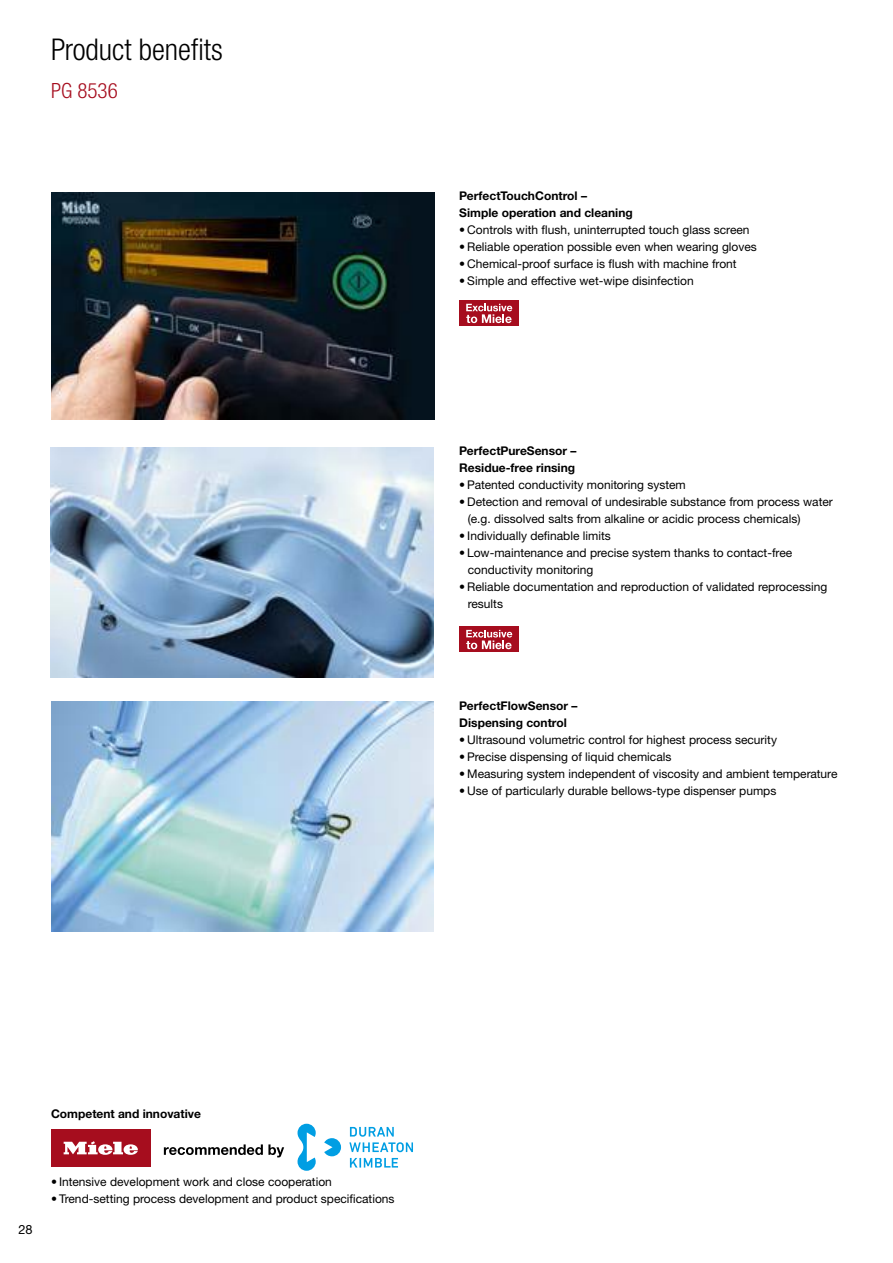
<style>
.page{position:relative;width:893px;height:1263px;background:#fff}
.page>*{position:absolute;margin:0;border:0;box-sizing:border-box;transform-origin:0 0}
.t1{font:300 condensed 30px "Helvetica Neue LTW1 G";color:#000}
.t2{font:300 condensed 21px "Helvetica Neue LTW1 G";color:#a60d1e}
.t3{font:12.75px "Helvetica Neue LTW1 G";color:#000}
.t4{font:12px/17px "Helvetica Neue LTW1 G";color:#000}
.t5{font:700 12px/17px "Helvetica Neue LTW1 G";color:#000}
</style>
<div class="page">
<img style="left:51px;top:702px;width:383px;height:229px">
<img style="left:50px;top:448px;width:383px;height:229px">
<img style="left:51px;top:193px;width:383px;height:227px">
<div style="left:459px;top:300px;width:60px;height:26px;background:#a60d1e"></div>
<svg style="left:466px;top:304px;width:46px;height:19px"></svg>
<div style="left:459px;top:626px;width:60px;height:26px;background:#a60d1e"></div>
<svg style="left:466px;top:630px;width:46px;height:19px"></svg>
<svg style="left:164px;top:1144px;width:120px;height:13px"></svg>
<div style="left:51px;top:1129px;width:99px;height:38px;background:#a60d1e"></div>
<svg style="left:64px;top:1141px;width:74px;height:14px"></svg>
<svg style="left:298px;top:1124px;width:43px;height:47px"></svg>
<svg style="left:350px;top:1158px;width:48px;height:9px"></svg>
<svg style="left:349px;top:1127px;width:64px;height:25px"></svg>
<h1 class="t1" style="left:51px;top:32px;width:173px">Product benefits</h1>
<h2 class="t2" style="left:51px;top:78px;width:68px">PG 8536</h2>
<p class="t5" style="left:459px;top:187px;width:175px">PerfectTouchControl –<br>Simple operation and cleaning</p>
<p class="t4" style="left:459px;top:221px;width:292px">• Controls with flush, uninterrupted touch glass screen</p>
<p class="t4" style="left:459px;top:238px;width:299px">• Reliable operation possible even when wearing gloves</p>
<p class="t4" style="left:459px;top:255px;width:279px">• Chemical-proof surface is flush with machine front</p>
<p class="t4" style="left:459px;top:272px;width:236px">• Simple and effective wet-wipe disinfection</p>
<p class="t5" style="left:459px;top:442px;width:119px">PerfectPureSensor –<br>Residue-free rinsing</p>
<p class="t4" style="left:459px;top:476px;width:228px">• Patented conductivity monitoring system</p>
<p class="t4" style="left:468px;top:493px;width:366px;text-indent:-9px">• Detection and removal of undesirable substance from process water (e.g. dissolved salts from alkaline or acidic process chemicals)</p>
<p class="t4" style="left:459px;top:527px;width:153px">• Individually definable limits</p>
<p class="t4" style="left:468px;top:544px;width:326px;text-indent:-9px">• Low-maintenance and precise system thanks to contact-free conductivity monitoring</p>
<p class="t4" style="left:468px;top:578px;width:361px;text-indent:-9px">• Reliable documentation and reproduction of validated reprocessing results</p>
<p class="t5" style="left:459px;top:697px;width:120px">PerfectFlowSensor –<br>Dispensing control</p>
<p class="t4" style="left:459px;top:731px;width:319px">• Ultrasound volumetric control for highest process security</p>
<p class="t4" style="left:459px;top:748px;width:214px">• Precise dispensing of liquid chemicals</p>
<p class="t4" style="left:459px;top:765px;width:380px">• Measuring system independent of viscosity and ambient temperature</p>
<p class="t4" style="left:459px;top:782px;width:319px">• Use of particularly durable bellows-type dispenser pumps</p>
<p class="t5" style="left:51px;top:1105px;width:151px">Competent and innovative</p>
<p class="t3" style="left:18px;top:1221px;width:16px">28</p>
<p class="t4" style="left:51px;top:1173px;width:282px">• Intensive development work and close cooperation</p>
<p class="t4" style="left:51px;top:1190px;width:345px">• Trend-setting process development and product specifications</p>
</div>
